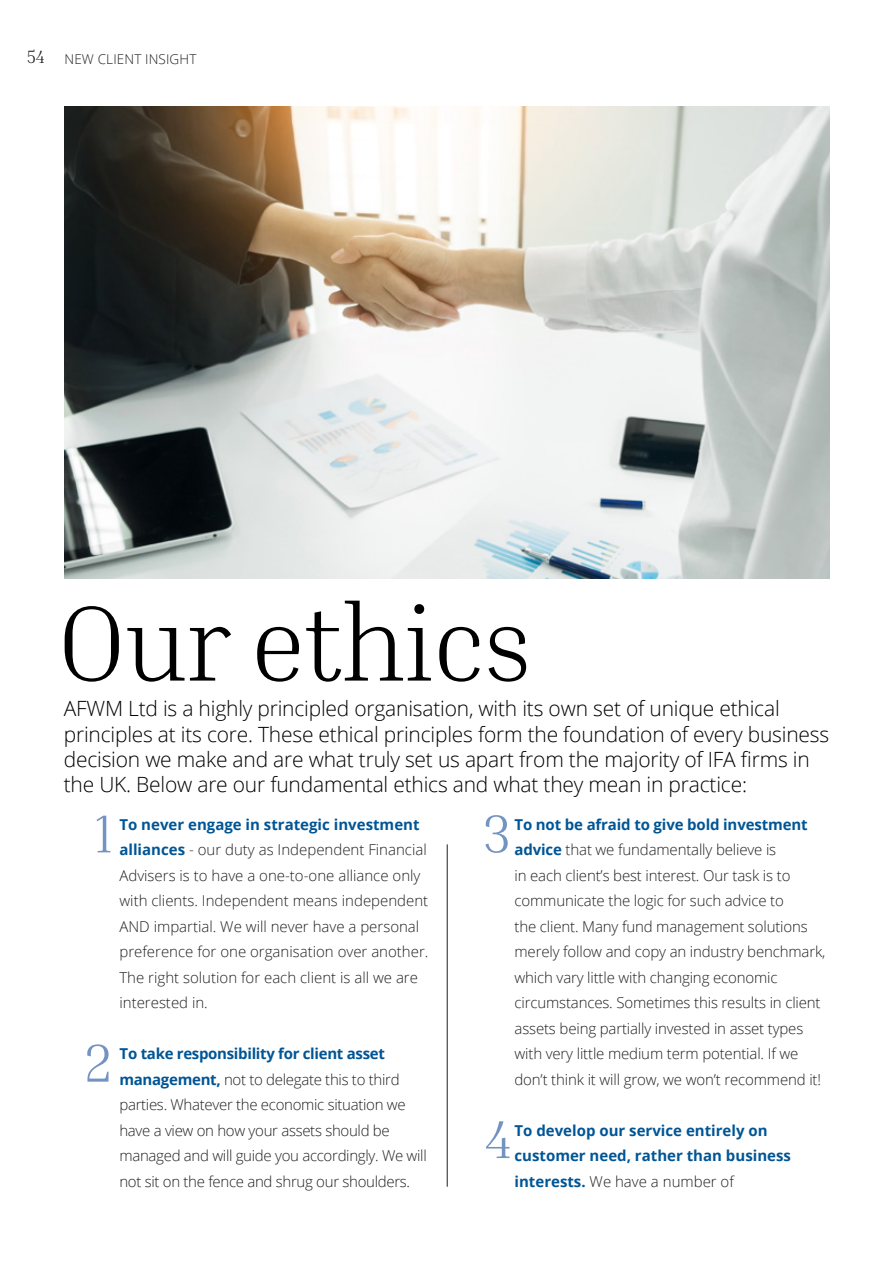
<style>
.page{position:relative;width:893px;height:1263px;background:#fff}
.page>*{position:absolute;margin:0;border:0;box-sizing:border-box;transform-origin:0 0}
.Heading{font:300 108px "Inria Serif";letter-spacing:-.03em;color:#000001}
.Heading-2{font:300 54px "Inria Serif";color:#7393c1}
.Intro{font:300 21px/25.2px "Open Sans";letter-spacing:-.01em;color:#000001}
.body_text__with_inde{font:300 15px/25.5px "Open Sans";letter-spacing:-.01em;color:#231f20}
.body_text__with_inde-2{font:700 15px/25.5px "Open Sans";color:#005595}
.t1{font:300 13.5px "Open Sans";letter-spacing:.01em;color:#231f20}
.s1{font-family:"Inria Serif";font-size:18px}
.s2{font-weight:700;color:#005595}
.s3{font-weight:300;color:#231f20}
</style>
<div class="page">
<img style="left:64px;top:106px;width:765px;height:472px">
<hr style="left:447px;top:844px;width:1px;height:343px;background:#231f20">
<p class="t1" style="left:27px;top:49px;width:171px"><span class="s1">54</span> NEW CLIENT INSIGHT</p>
<p class="Heading" style="left:56px;top:575px;width:479px">Our ethics</p>
<p class="Intro" style="left:64px;top:696px;width:767px">AFWM Ltd is a highly principled organisation, with its own set of unique ethical principles at its core. These ethical principles form the foundation of every business decision we make and are what truly set us apart from the majority of IFA firms in the UK. Below are our fundamental ethics and what they mean in practice:</p>
<p class="Heading-2" style="left:94px;top:800px;width:20px">1</p>
<p class="Heading-2" style="left:84px;top:1029px;width:31px">2</p>
<p class="body_text__with_inde" style="left:119px;top:811px;width:311px"><span class="s2">To never engage in strategic investment alliances</span> - our duty as Independent Financial Advisers is to have a one-to-one alliance only with clients. Independent means independent AND impartial. We will never have a personal preference for one organisation over another.<br>The right solution for each client is all we are interested in.</p>
<p class="body_text__with_inde" style="left:119px;top:1040px;width:309px"><span class="s2">To take responsibility for client asset management,</span> not to delegate this to third parties. Whatever the economic situation we have a view on how your assets should be managed and will guide you accordingly. We will not sit on the fence and shrug our shoulders.</p>
<p class="Heading-2" style="left:483px;top:800px;width:30px">3</p>
<p class="body_text__with_inde" style="left:514px;top:811px;width:312px"><span class="s2">To not be afraid to give bold investment advice</span> that we fundamentally believe is<br>in each client’s best interest. Our task is to communicate the logic for such advice to<br>the client. Many fund management solutions merely follow and copy an industry benchmark, which vary little with changing economic circumstances. Sometimes this results in client assets being partially invested in asset types with very little medium term potential. If we don’t think it will grow, we won’t recommend it!</p>
<p class="body_text__with_inde-2" style="left:514px;top:1117px;width:278px">To develop our service entirely on customer need, rather than business interests. <span class="s3">We have a number of</span></p>
<p class="Heading-2" style="left:485px;top:1105px;width:28px">4</p>
</div>
